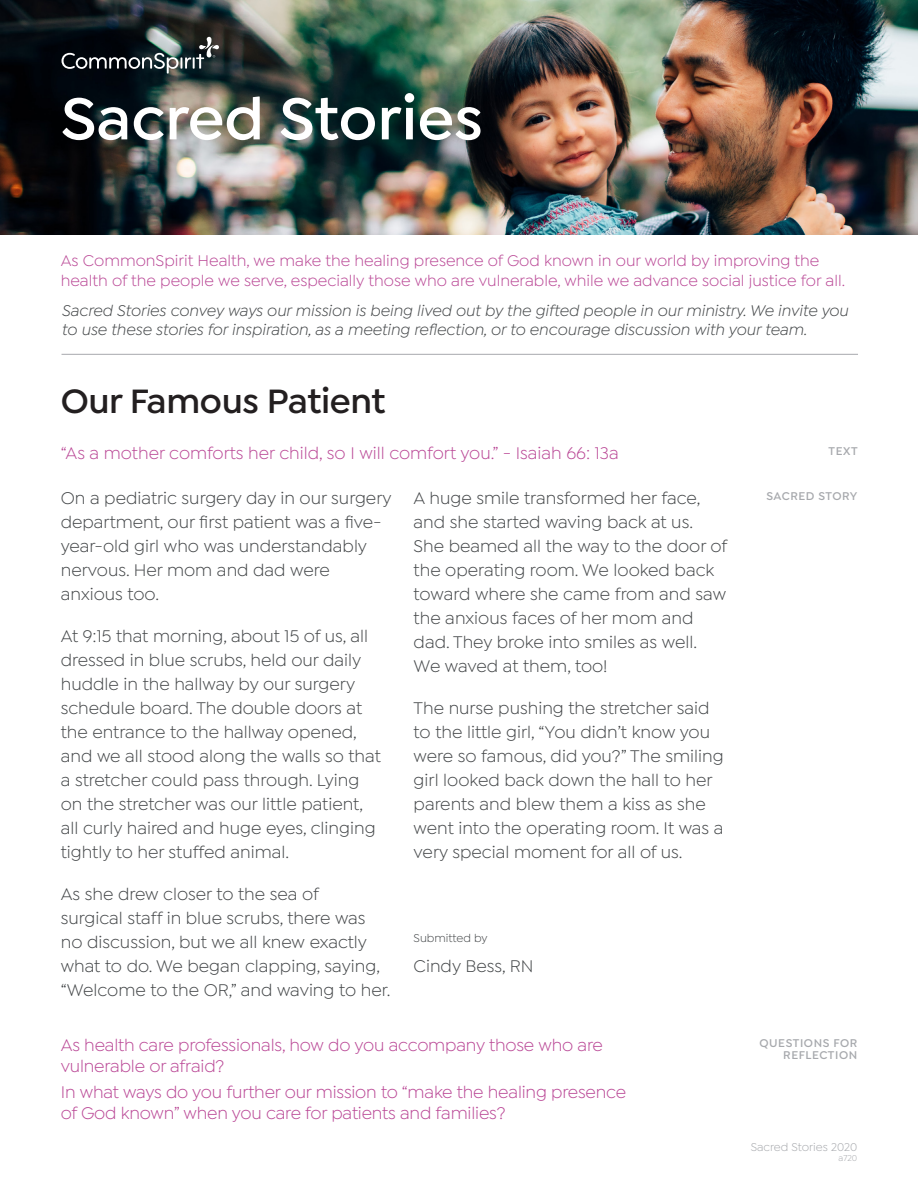
<style>
.page{position:relative;width:918px;height:1188px;background:#fff}
.page>*{position:absolute;margin:0;border:0;box-sizing:border-box;transform-origin:0 0}
.t1{font:600 63px "Isidora Sans";color:#fff}
.CSH_Table_of_Content{font:600 36px "Isidora Sans";letter-spacing:-.01em;color:#231f20}
.CSH_Table_of_Content-2{font:18px/24px "Isidora Sans";color:#434648}
.CSH_Table_of_Content-3{font:18px/21px "Isidora Sans";letter-spacing:-.01em;color:#ba4896}
.t2{font:italic 16.5px/19.5px "Isidora Sans";color:#434648}
.t3{font:16.5px/19.5px "Isidora Sans";color:#ba4896}
.CSH_Table_of_Content-4{font:600 12px/12px "Isidora Sans";letter-spacing:.05em;color:#a7a9ad;text-align:right}
.t4{font:12px "Isidora Sans";color:#a7a9ad}
.CSH_Table_of_Content-5{font:12px "Isidora Sans";color:#434648}
.t5{font:9px "Isidora Sans";color:#a7a9ad}
</style>
<div class="page">
<img style="left:0;top:0;width:918px;height:235px">
<svg style="left:62px;top:37px;width:157px;height:36px;background:#374043"></svg>
<hr style="left:62px;top:354px;width:796px;height:1px;background:#a7a9ad">
<h1 class="t1" style="left:61px;top:82px;width:424px">Sacred Stories</h1>
<p class="t3" style="left:61px;top:251px;width:786px">As CommonSpirit Health, we make the healing presence of God known in our world by improving the health of the people we serve, especially those who are vulnerable, while we advance social justice for all.</p>
<p class="t2" style="left:62px;top:301px;width:788px">Sacred Stories convey ways our mission is being lived out by the gifted people in our ministry. We invite you to use these stories for inspiration, as a meeting reflection, or to encourage discussion with your team.</p>
<p class="CSH_Table_of_Content" style="left:61px;top:380px;width:326px">Our Famous Patient</p>
<p class="CSH_Table_of_Content-3" style="left:61px;top:442px;width:559px">“As a mother comforts her child, so I will comfort you.” - Isaiah 66: 13a</p>
<p class="CSH_Table_of_Content-2" style="left:61px;top:486px;width:332px">On a pediatric surgery day in our surgery department, our first patient was a five&shy;year-old girl who was understandably nervous. Her mom and dad were anxious too.</p>
<p class="CSH_Table_of_Content-2" style="left:61px;top:624px;width:322px">At 9:15 that morning, about 15 of us, all dressed in blue scrubs, held our daily huddle in the hallway by our surgery schedule board. The double doors at the entrance to the hallway opened, and we all stood along the walls so that a stretcher could pass through. Lying on the stretcher was our little patient, all curly haired and huge eyes, clinging tightly to her stuffed animal.</p>
<p class="CSH_Table_of_Content-2" style="left:61px;top:882px;width:331px">As she drew closer to the sea of<br>surgical staff in blue scrubs, there was no discussion, but we all knew exactly what to do. We began clapping, saying, “Welcome to the OR,” and waving to her.</p>
<p class="CSH_Table_of_Content-2" style="left:414px;top:486px;width:315px">A huge smile transformed her face, and she started waving back at us.<br>She beamed all the way to the door of the operating room. We looked back toward where she came from and saw the anxious faces of her mom and dad. They broke into smiles as well.<br>We waved at them, too!</p>
<p class="CSH_Table_of_Content-2" style="left:414px;top:696px;width:311px">The nurse pushing the stretcher said to the little girl, “You didn’t know you were so famous, did you?” The smiling girl looked back down the hall to her parents and blew them a kiss as she went into the operating room. It was a very special moment for all of us.</p>
<p class="CSH_Table_of_Content-5" style="left:414px;top:932px;width:76px">Submitted by</p>
<p class="CSH_Table_of_Content-2" style="left:414px;top:954px;width:121px">Cindy Bess, RN</p>
<p class="CSH_Table_of_Content-3" style="left:61px;top:1035px;width:544px">As health care professionals, how do you accompany those who are vulnerable or afraid?</p>
<p class="CSH_Table_of_Content-3" style="left:61px;top:1081px;width:567px">In what ways do you further our mission to “make the healing presence of God known” when you care for patients and families?</p>
<p class="CSH_Table_of_Content-4" style="left:829px;top:445px;width:30px">TEXT</p>
<p class="CSH_Table_of_Content-4" style="left:766px;top:490px;width:93px">SACRED STORY</p>
<p class="CSH_Table_of_Content-4" style="left:759px;top:1037px;width:99px">QUESTIONS FOR<br>REFLECTION</p>
<p class="t4" style="left:751px;top:1141px;width:108px">Sacred Stories 2020</p>
<p class="t5" style="left:839px;top:1153px;width:20px">a720</p>
</div>
